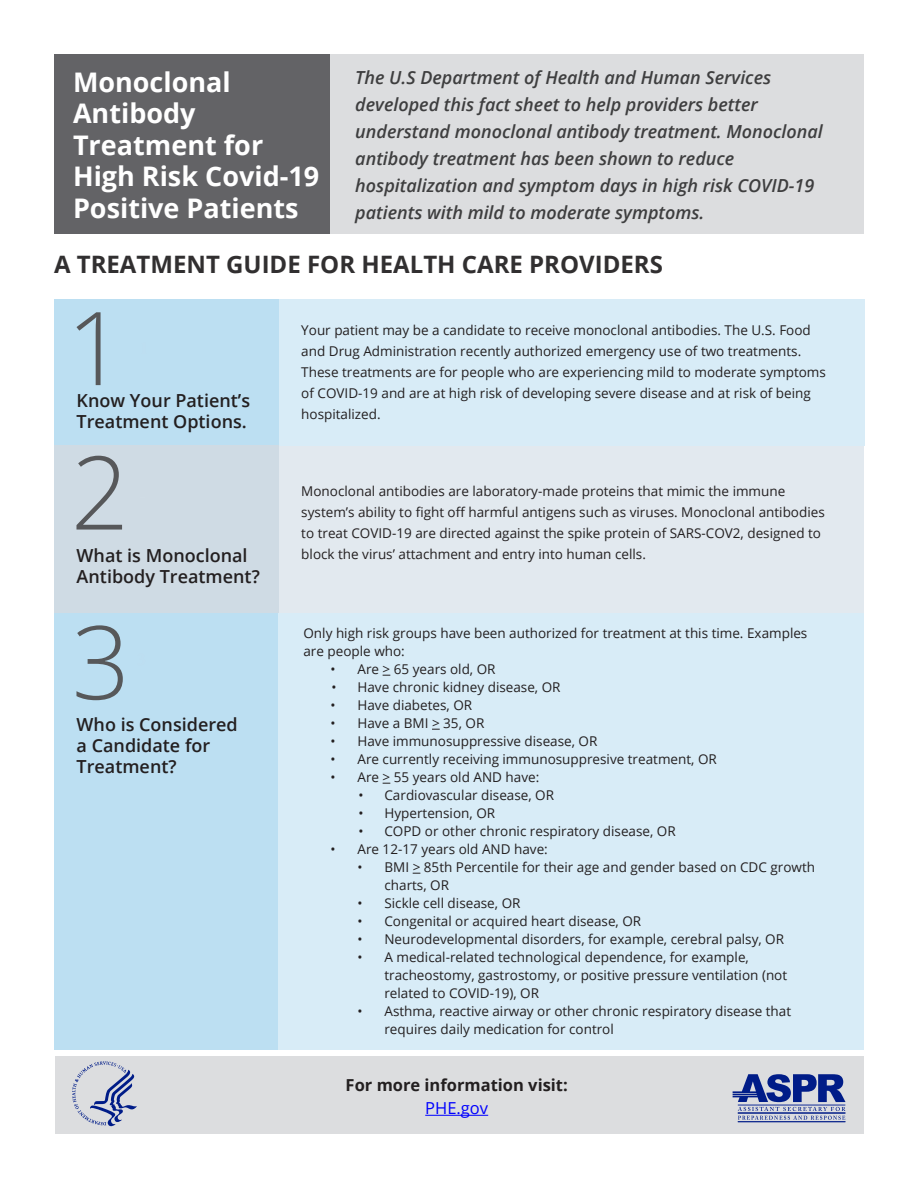
<style>
.page{position:relative;width:918px;height:1188px;background:#fff}
.page>*{position:absolute;margin:0;border:0;box-sizing:border-box;transform-origin:0 0}
.t1{font:700 27px/31.5px "Open Sans";color:#fff}
.t2{font:700 24px "Open Sans";color:#312f30}
.t3{font:italic 600 18px/27px "Open Sans";color:#3e3e3f}
.t4{font:600 18px/21px "Open Sans";color:#231f20}
.t5{font:700 16.5px/22.8px "Open Sans";color:#231f20;text-align:center}
.t6{font:13.5px/21px "Open Sans";color:#231f20}
.s1{font-weight:400;color:#00f}
</style>
<div class="page">
<div style="left:55px;top:1056px;width:809px;height:78px;background:#dcdddf"></div>
<div style="left:325px;top:54px;width:538px;height:179px;background:#dcdddf"></div>
<div style="left:54px;top:54px;width:275px;height:179px;background:#636366"></div>
<div style="left:279px;top:445px;width:585px;height:168px;background:#e2e9ef"></div>
<div style="left:279px;top:299px;width:585px;height:147px;background:#d8ecf7"></div>
<div style="left:54px;top:299px;width:225px;height:147px;background:#bcdff2"></div>
<div style="left:54px;top:445px;width:225px;height:168px;background:#cfdbe4"></div>
<svg style="left:77px;top:312px;width:24px;height:73px"></svg>
<svg style="left:76px;top:456px;width:46px;height:74px"></svg>
<div style="left:54px;top:613px;width:225px;height:437px;background:#bcdff2"></div>
<div style="left:279px;top:613px;width:585px;height:437px;background:#d8ecf7"></div>
<svg style="left:77px;top:625px;width:46px;height:75px"></svg>
<hr style="left:425px;top:1115px;width:63px;height:1px;background:#00f">
<hr style="left:738px;top:1122px;width:107px;height:1px;background:#001c88">
<svg style="left:733px;top:1074px;width:113px;height:46px"></svg>
<svg style="left:72px;top:1061px;width:65px;height:65px"></svg>
<h1 class="t1" style="left:73px;top:66px;width:248px">Monoclonal<br>Antibody<br>Treatment for<br>High Risk Covid-19<br>Positive Patients</h1>
<p class="t3" style="left:355px;top:63px;width:469px">The U.S Department of Health and Human Services developed this fact sheet to help providers better understand monoclonal antibody treatment. Monoclonal antibody treatment has been shown to reduce hospitalization and symptom days in high risk COVID-19 patients with mild to moderate symptoms.</p>
<h2 class="t2" style="left:54px;top:247px;width:611px">A TREATMENT GUIDE FOR HEALTH CARE PROVIDERS</h2>
<p class="t4" style="left:77px;top:390px;width:175px">Know Your Patient’s<br>Treatment Options.</p>
<p class="t4" style="left:77px;top:544px;width:185px">What is Monoclonal<br>Antibody Treatment?</p>
<p class="t4" style="left:77px;top:713px;width:163px">Who is Considered a Candidate for<br>Treatment?</p>
<p class="t6" style="left:301px;top:320px;width:526px">Your patient may be a candidate to receive monoclonal antibodies. The U.S. Food and Drug Administration recently authorized emergency use of two treatments.<br>These treatments are for people who are experiencing mild to moderate symptoms of COVID-19 and are at high risk of developing severe disease and at risk of being hospitalized.</p>
<p class="t6" style="left:301px;top:481px;width:525px">Monoclonal antibodies are laboratory-made proteins that mimic the immune system’s ability to fight off harmful antigens such as viruses. Monoclonal antibodies to treat COVID-19 are directed against the spike protein of SARS-COV2, designed to block the virus’ attachment and entry into human cells.</p>
<p class="t6" style="left:303px;top:624px;width:505px;line-height:18px">Only high risk groups have been authorized for treatment at this time. Examples are people who:</p>
<p class="t6" style="left:330px;top:658px;width:167px">• Are &gt; 65 years old, OR</p>
<p class="t6" style="left:332px;top:676px;width:231px">• Have chronic kidney disease, OR</p>
<p class="t6" style="left:330px;top:694px;width:143px">• Have diabetes, OR</p>
<p class="t6" style="left:330px;top:712px;width:155px">• Have a BMI &gt; 35, OR</p>
<p class="t6" style="left:330px;top:730px;width:268px">• Have immunosuppressive disease, OR</p>
<p class="t6" style="left:330px;top:748px;width:388px">• Are currently receiving immunosuppresive treatment, OR</p>
<p class="t6" style="left:330px;top:766px;width:210px">• Are &gt; 55 years old AND have:</p>
<p class="t6" style="left:359px;top:784px;width:197px">• Cardiovascular disease, OR</p>
<p class="t6" style="left:359px;top:802px;width:138px">• Hypertension, OR</p>
<p class="t6" style="left:359px;top:820px;width:319px">• COPD or other chronic respiratory disease, OR</p>
<p class="t6" style="left:330px;top:838px;width:219px">• Are 12-17 years old AND have:</p>
<p class="t6" style="left:384px;top:858px;width:432px;line-height:18px;text-indent:-27px">• BMI &gt; 85th Percentile for their age and gender based on CDC growth charts, OR</p>
<p class="t6" style="left:357px;top:892px;width:165px">• Sickle cell disease, OR</p>
<p class="t6" style="left:357px;top:910px;width:285px">• Congenital or acquired heart disease, OR</p>
<p class="t6" style="left:357px;top:928px;width:428px">• Neurodevelopmental disorders, for example, cerebral palsy, OR</p>
<p class="t6" style="left:384px;top:948px;width:404px;line-height:18px;text-indent:-27px">• A medical-related technological dependence, for example, tracheostomy, gastrostomy, or positive pressure ventilation (not related to COVID-19), OR</p>
<p class="t6" style="left:384px;top:1002px;width:408px;line-height:18px;text-indent:-27px">• Asthma, reactive airway or other chronic respiratory disease that requires daily medication for control</p>
<p class="t5" style="left:346px;top:1073px;width:224px">For more information visit:<br><span class="s1">PHE.gov</span></p>
</div>
